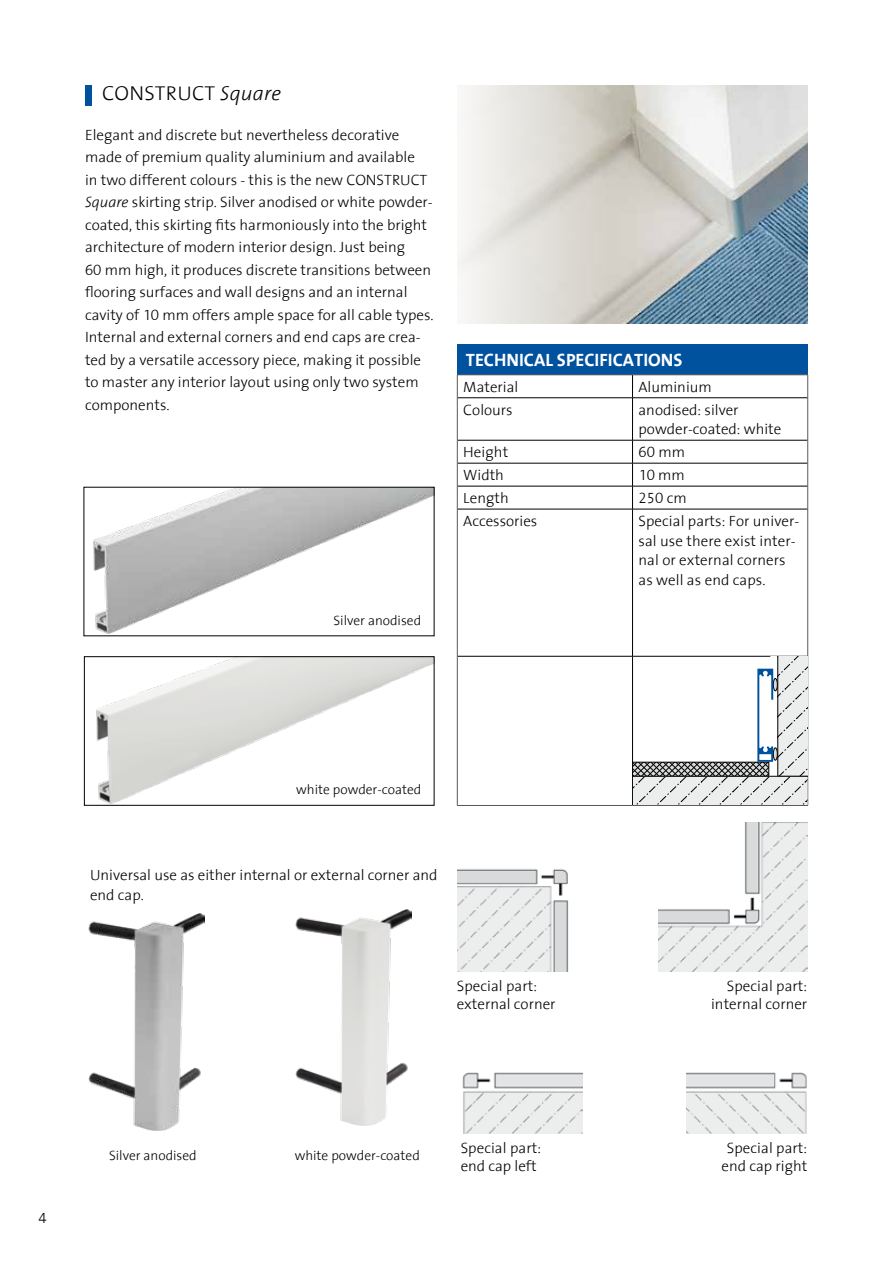
<style>
.page{position:relative;width:893px;height:1263px;background:#fff}
.page>*{position:absolute;margin:0;border:0;box-sizing:border-box;transform-origin:0 0}
.t1{font:300 20.25px "Dural The Sans";letter-spacing:.01em;color:#000}
.t2{font:700 18px "Dural The Sans";color:#fff}
.t3{font:300 15px/22.5px "Dural The Sans";color:#000}
.t4{font:300 13.5px "Dural The Sans";color:#000}
.s1{font-style:italic}
</style>
<div class="page">
<div style="left:85px;top:85px;width:6px;height:21px;background:#00519e"></div>
<img style="left:457px;top:85px;width:351px;height:238px">
<div style="left:457px;top:345px;width:351px;height:30px;background:#00519e"></div>
<svg style="left:633px;top:398px;width:174px;height:258px"></svg>
<svg style="left:632px;top:376px;width:1px;height:21px"></svg>
<hr style="left:457px;top:397px;width:175px;height:1px;background:#000">
<hr style="left:632px;top:397px;width:175px;height:1px;background:#000">
<hr style="left:632px;top:398px;width:1px;height:42px;background:#000">
<hr style="left:457px;top:440px;width:175px;height:1px;background:#000">
<hr style="left:632px;top:440px;width:175px;height:1px;background:#000">
<hr style="left:457px;top:463px;width:175px;height:1px;background:#000">
<hr style="left:632px;top:463px;width:175px;height:1px;background:#000">
<hr style="left:457px;top:486px;width:175px;height:1px;background:#000">
<hr style="left:632px;top:486px;width:175px;height:1px;background:#000">
<svg style="left:632px;top:440px;width:1px;height:69px"></svg>
<hr style="left:457px;top:509px;width:175px;height:1px;background:#000">
<hr style="left:632px;top:509px;width:175px;height:1px;background:#000">
<hr style="left:632px;top:509px;width:1px;height:147px;background:#000">
<hr style="left:457px;top:656px;width:175px;height:1px;background:#000">
<hr style="left:632px;top:656px;width:175px;height:1px;background:#000">
<hr style="left:632px;top:656px;width:1px;height:149px;background:#000">
<hr style="left:457px;top:375px;width:175px;height:1px;background:#58585a">
<svg style="left:457px;top:375px;width:1px;height:23px"></svg>
<hr style="left:632px;top:375px;width:176px;height:1px;background:#58585a">
<svg style="left:807px;top:375px;width:1px;height:23px"></svg>
<hr style="left:457px;top:398px;width:1px;height:42px;background:#58585a">
<hr style="left:807px;top:398px;width:1px;height:42px;background:#58585a">
<svg style="left:457px;top:440px;width:1px;height:69px"></svg>
<svg style="left:807px;top:440px;width:1px;height:69px"></svg>
<hr style="left:457px;top:509px;width:1px;height:147px;background:#58585a">
<hr style="left:807px;top:509px;width:1px;height:147px;background:#58585a">
<hr style="left:457px;top:656px;width:1px;height:149px;background:#58585a">
<hr style="left:807px;top:656px;width:1px;height:149px;background:#58585a">
<hr style="left:457px;top:805px;width:175px;height:1px;background:#58585a">
<hr style="left:632px;top:805px;width:176px;height:1px;background:#58585a">
<svg style="left:633px;top:657px;width:174px;height:148px"></svg>
<img style="left:97px;top:658px;width:335px;height:145px">
<div style="left:84px;top:656px;width:350px;height:149px;border:1px solid #000"></div>
<img style="left:457px;top:869px;width:111px;height:102px">
<img style="left:462px;top:1072px;width:120px;height:61px">
<img style="left:687px;top:1072px;width:120px;height:61px">
<img style="left:658px;top:822px;width:149px;height:149px">
<img style="left:93px;top:489px;width:339px;height:144px">
<img style="left:88px;top:914px;width:116px;height:216px">
<img style="left:295px;top:909px;width:117px;height:216px">
<h1 class="t1" style="left:102px;top:76px;width:181px">CONSTRUCT <span class="s1">Square</span></h1>
<p class="t3" style="left:85px;top:123px;width:350px">Elegant and discrete but nevertheless decorative made of premium quality aluminium and available<br>in two different colours - this is the new CONSTRUCT <span class="s1">Square</span> skirting strip. Silver anodised or white powder&shy;coated, this skirting fits harmoniously into the bright architecture of modern interior design. Just being<br>60 mm high, it produces discrete transitions between flooring surfaces and wall designs and an internal cavity of 10 mm offers ample space for all cable types.<br>Internal and external corners and end caps are crea&shy;ted by a versatile accessory piece, making it possible to master any interior layout using only two system components.</p>
<p class="t4" style="left:333px;top:610px;width:89px">Silver anodised</p>
<p class="t2" style="left:466px;top:345px;width:218px">TECHNICAL SPECIFICATIONS</p>
<p class="t3" style="left:463px;top:375px;width:57px">Material</p>
<p class="t3" style="left:638px;top:375px;width:75px">Aluminium</p>
<p class="t3" style="left:463px;top:398px;width:51px">Colours</p>
<p class="t3" style="left:638px;top:399px;width:144px;line-height:19.5px">anodised: silver powder-coated: white</p>
<p class="t3" style="left:463px;top:440px;width:46px">Height</p>
<p class="t3" style="left:638px;top:440px;width:48px">60 mm</p>
<p class="t3" style="left:463px;top:463px;width:42px">Width</p>
<p class="t3" style="left:638px;top:463px;width:48px">10 mm</p>
<p class="t3" style="left:463px;top:486px;width:47px">Length</p>
<p class="t3" style="left:638px;top:486px;width:50px">250 cm</p>
<p class="t3" style="left:463px;top:509px;width:76px">Accessories</p>
<p class="t3" style="left:638px;top:511px;width:162px;line-height:19.5px">Special parts: For univer&shy;sal use there exist inter&shy;nal or external corners as well as end caps.</p>
<p class="t4" style="left:296px;top:779px;width:127px">white powder-coated</p>
<p class="t3" style="left:90px;top:865px;width:349px;line-height:19.5px">Universal use as either internal or external corner and end cap.</p>
<p class="t3" style="left:457px;top:977px;width:100px;line-height:18px">Special part: external corner</p>
<p class="t3" style="left:711px;top:977px;width:98px;line-height:18px;text-align:right">Special part: internal corner</p>
<p class="t3" style="left:38px;top:1206px;width:10px">4</p>
<p class="t4" style="left:109px;top:1144px;width:89px">Silver anodised</p>
<p class="t4" style="left:295px;top:1144px;width:127px">white powder-coated</p>
<p class="t3" style="left:461px;top:1138px;width:82px;line-height:18px">Special part: end cap left</p>
<p class="t3" style="left:722px;top:1138px;width:87px;line-height:18px;text-align:center">Special part: end cap right</p>
</div>
